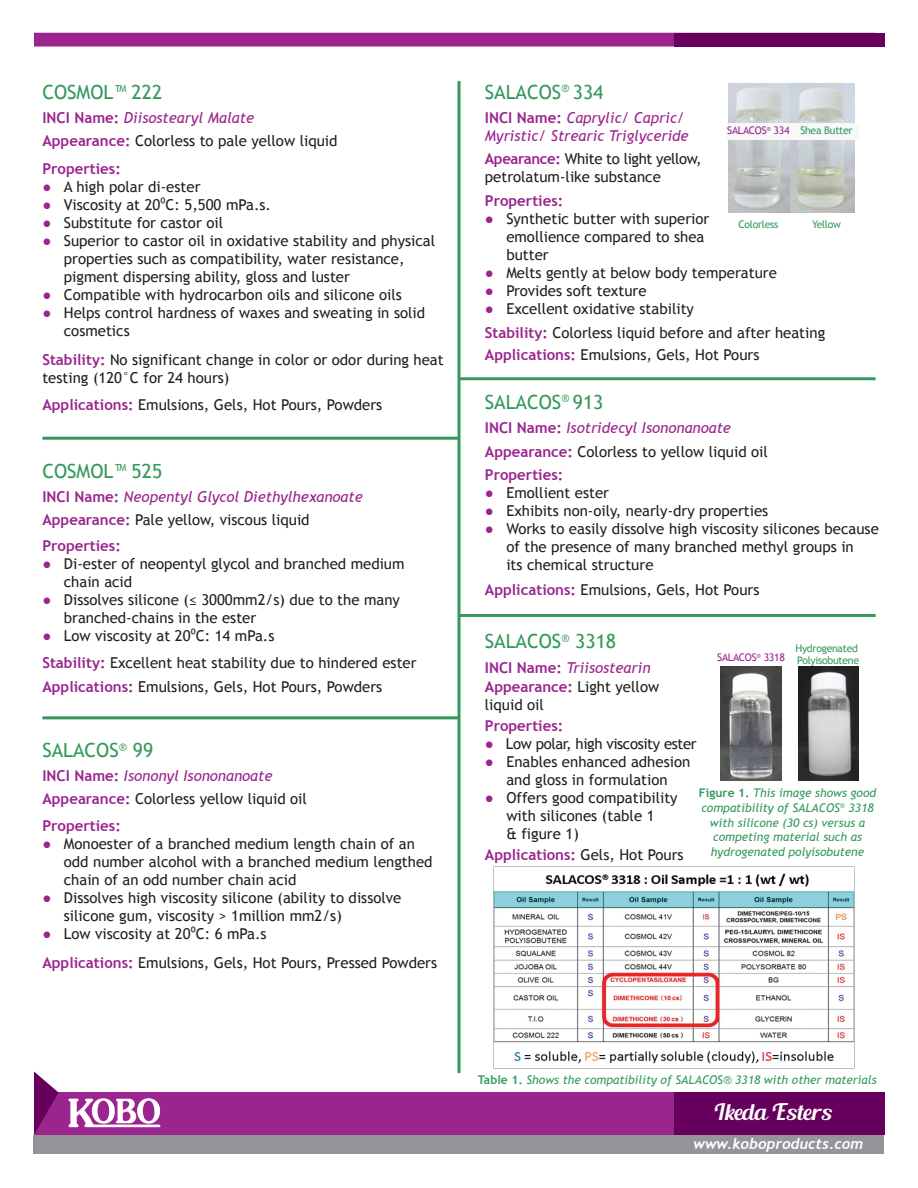
<style>
.page{position:relative;width:918px;height:1188px;background:#fff}
.page>*{position:absolute;margin:0;border:0;box-sizing:border-box;transform-origin:0 0}
.t1{font:22.5px "Blenda Script";color:#fff}
.t2{font:19.5px "Trebuchet MS";color:#33995c}
.t3{font:15px/18px "Trebuchet MS";color:#231f20}
.t4{font:italic 15px/18px "Trebuchet MS";color:#9b248e}
.t5{font:700 15px "Trebuchet MS";color:#9b248e}
.t6{font:15px "Trebuchet MS";letter-spacing:-.025em;color:#231f20}
.t7{font:italic 700 15px "Trebuchet";color:#fff}
.t8{font:italic 12px/14.7px "Trebuchet MS";color:#33995c;text-align:center}
.t9{font:10.5px/12px "Trebuchet MS";letter-spacing:-.025em;color:#33995c}
.t10{font:10.5px "Trebuchet MS";letter-spacing:-.025em;color:#9b248e}
.s1{font-weight:700;color:#9b248e}
.s2{font-weight:700;font-style:normal}
.s3{color:#9b248e}
.s4{font-family:"Myriad Pro"}
.s5{color:#33995c}
.s6{font-weight:400;color:#231f20}
</style>
<div class="page">
<img style="left:728px;top:84px;width:127px;height:128px">
<hr style="left:457px;top:81px;width:3px;height:992px;background:#33995c">
<div style="left:34px;top:33px;width:841px;height:14px;background:#9b248e"></div>
<div style="left:674px;top:33px;width:210px;height:14px;background:#67005d"></div>
<div style="left:34px;top:1093px;width:841px;height:60px;background:#9b248e"></div>
<div style="left:34px;top:1135px;width:850px;height:19px;background:#939598"></div>
<svg style="left:34px;top:1071px;width:25px;height:64px"></svg>
<div style="left:674px;top:1093px;width:210px;height:42px;background:#67005d"></div>
<svg style="left:68px;top:1098px;width:92px;height:29px"></svg>
<hr style="left:42px;top:437px;width:417px;height:3px;background:#33995c">
<hr style="left:459px;top:377px;width:417px;height:3px;background:#33995c">
<hr style="left:459px;top:614px;width:417px;height:3px;background:#33995c">
<hr style="left:42px;top:716px;width:417px;height:3px;background:#33995c">
<div style="left:727px;top:123px;width:132px;height:16px;background:#f7f8f8"></div>
<img style="left:494px;top:866px;width:360px;height:198px">
<img style="left:721px;top:667px;width:60px;height:114px">
<img style="left:798px;top:667px;width:60px;height:114px">
<h2 class="t2" style="left:42px;top:80px;width:121px">COSMOL™ 222</h2>
<p class="t3" style="left:42px;top:132px;width:297px"><span class="s1">Appearance:</span> Colorless to pale yellow liquid</p>
<p class="t4" style="left:42px;top:109px;width:213px"><span class="s2">INCI Name:</span> Diisostearyl Malate</p>
<p class="t5" style="left:42px;top:160px;width:80px">Properties:</p>
<p class="t3" style="left:42px;top:178px;width:160px"><span class="s3">●</span> A high polar di-ester</p>
<p class="t3" style="left:42px;top:196px;width:230px"><span class="s3">●</span> Viscosity at 20<span class="s4">0</span>C: 5,500 mPa.s.</p>
<p class="t3" style="left:42px;top:214px;width:182px"><span class="s3">●</span> Substitute for castor oil</p>
<p class="t3" style="left:64px;top:232px;width:373px;text-indent:-21px"><span class="s3">●</span> Superior to castor oil in oxidative stability and physical properties such as compatibility, water resistance, pigment dispersing ability, gloss and luster</p>
<p class="t3" style="left:42px;top:286px;width:361px"><span class="s3">●</span> Compatible with hydrocarbon oils and silicone oils</p>
<p class="t3" style="left:64px;top:304px;width:363px;text-indent:-21px"><span class="s3">●</span> Helps control hardness of waxes and sweating in solid cosmetics</p>
<p class="t3" style="left:42px;top:351px;width:403px"><span class="s1">Stability:</span> No significant change in color or odor during heat testing (120°C for 24 hours)</p>
<p class="t3" style="left:42px;top:396px;width:341px"><span class="s1">Applications:</span> Emulsions, Gels, Hot Pours, Powders</p>
<h2 class="t2" style="left:42px;top:459px;width:121px">COSMOL™ 525</h2>
<p class="t3" style="left:42px;top:506px;width:269px;line-height:26.7px"><span class="s1">Appearance:</span> Pale yellow, viscous liquid<br><span class="s1">Properties:</span></p>
<p class="t3" style="left:64px;top:555px;width:342px;text-indent:-21px"><span class="s3">●</span> Di-ester of neopentyl glycol and branched medium chain acid</p>
<p class="t3" style="left:64px;top:591px;width:338px;text-indent:-21px"><span class="s3">●</span> Dissolves silicone (≤ 3000mm2/s) due to the many branched-chains in the ester</p>
<p class="t3" style="left:42px;top:627px;width:234px"><span class="s3">●</span> Low viscosity at 20<span class="s4">0</span>C: 14 mPa.s</p>
<p class="t4" style="left:42px;top:488px;width:322px"><span class="s2">INCI Name:</span> Neopentyl Glycol Diethylhexanoate</p>
<p class="t3" style="left:42px;top:654px;width:376px"><span class="s1">Stability:</span> Excellent heat stability due to hindered ester</p>
<p class="t3" style="left:42px;top:678px;width:341px"><span class="s1">Applications:</span> Emulsions, Gels, Hot Pours, Powders</p>
<h2 class="t2" style="left:42px;top:739px;width:112px">SALACOS<sup>®</sup> 99</h2>
<p class="t3" style="left:42px;top:790px;width:266px"><span class="s1">Appearance:</span> Colorless yellow liquid oil</p>
<p class="t4" style="left:42px;top:767px;width:232px"><span class="s2">INCI Name:</span> Isononyl Isononanoate</p>
<p class="t5" style="left:42px;top:816px;width:80px">Properties:</p>
<p class="t3" style="left:64px;top:835px;width:370px;text-indent:-21px"><span class="s3">●</span> Monoester of a branched medium length chain of an odd number alcohol with a branched medium lengthed chain of an odd number chain acid</p>
<p class="t3" style="left:64px;top:889px;width:339px;text-indent:-21px"><span class="s3">●</span> Dissolves high viscosity silicone (ability to dissolve silicone gum, viscosity &gt; 1million mm2/s)</p>
<p class="t3" style="left:42px;top:925px;width:226px"><span class="s3">●</span> Low viscosity at 20<span class="s4">0</span>C: 6 mPa.s</p>
<p class="t3" style="left:42px;top:954px;width:396px"><span class="s1">Applications:</span> Emulsions, Gels, Hot Pours, Pressed Powders</p>
<h2 class="t2" style="left:485px;top:80px;width:120px">SALACOS<sup>®</sup> 334</h2>
<p class="t4" style="left:485px;top:109px;width:205px"><span class="s2">INCI Name:</span> Caprylic/ Capric/<br>Myristic/ Strearic Triglyceride</p>
<p class="t3" style="left:485px;top:149px;width:218px"><span class="s1">Apearance:</span> White to light yellow, petrolatum-like substance</p>
<p class="t10" style="left:727px;top:124px;width:127px">SALACOS<sup>®</sup> 334 <span class="s5">Shea Butter</span></p>
<p class="t5" style="left:485px;top:191px;width:80px">Properties:</p>
<p class="t3" style="left:506px;top:210px;width:205px;text-indent:-21px"><span class="s3">●</span> Synthetic butter with superior emollience compared to shea butter</p>
<p class="t3" style="left:485px;top:264px;width:294px"><span class="s3">●</span> Melts gently at below body temperature</p>
<p class="t3" style="left:485px;top:282px;width:163px"><span class="s3">●</span> Provides soft texture</p>
<p class="t3" style="left:485px;top:300px;width:211px"><span class="s3">●</span> Excellent oxidative stability</p>
<p class="t9" style="left:738px;top:218px;width:41px">Colorless</p>
<p class="t9" style="left:812px;top:218px;width:30px">Yellow</p>
<p class="t3" style="left:485px;top:324px;width:342px"><span class="s1">Stability:</span> Colorless liquid before and after heating</p>
<p class="t3" style="left:485px;top:346px;width:276px"><span class="s1">Applications:</span> Emulsions, Gels, Hot Pours</p>
<h2 class="t2" style="left:485px;top:391px;width:120px">SALACOS<sup>®</sup> 913</h2>
<p class="t3" style="left:485px;top:443px;width:285px"><span class="s1">Appearance:</span> Colorless to yellow liquid oil</p>
<p class="t4" style="left:485px;top:419px;width:248px"><span class="s2">INCI Name:</span> Isotridecyl Isononanoate</p>
<p class="t5" style="left:485px;top:466px;width:80px">Properties:</p>
<p class="t3" style="left:485px;top:484px;width:126px"><span class="s3">●</span> Emollient ester</p>
<p class="t3" style="left:485px;top:502px;width:285px"><span class="s3">●</span> Exhibits non-oily, nearly-dry properties</p>
<p class="t3" style="left:506px;top:520px;width:374px;text-indent:-21px"><span class="s3">●</span> Works to easily dissolve high viscosity silicones because of the presence of many branched methyl groups in<br>its chemical structure</p>
<p class="t3" style="left:485px;top:581px;width:276px"><span class="s1">Applications:</span> Emulsions, Gels, Hot Pours</p>
<h2 class="t2" style="left:485px;top:630px;width:133px">SALACOS<sup>®</sup> 3318</h2>
<p class="t3" style="left:485px;top:678px;width:176px"><span class="s1">Appearance:</span> Light yellow liquid oil</p>
<p class="t4" style="left:485px;top:658px;width:167px"><span class="s2">INCI Name:</span> Triisostearin</p>
<p class="t10" style="left:717px;top:651px;width:69px">SALACOS<sup>®</sup> 3318</p>
<p class="t9" style="left:795px;top:642px;width:65px">Hydrogenated<br>Polyisobutene</p>
<p class="t5" style="left:485px;top:717px;width:80px">Properties:</p>
<p class="t6" style="left:485px;top:735px;width:213px"><span class="s3">●</span> Low polar, high viscosity ester</p>
<p class="t3" style="left:485px;top:753px;width:207px;text-align:center"><span class="s3">●</span> Enables enhanced adhesion and gloss in formulation</p>
<p class="t3" style="left:506px;top:789px;width:173px;text-indent:-21px"><span class="s3">●</span> Offers good compatibility with silicones (table 1<br>&amp; figure 1)</p>
<p class="t8" style="left:699px;top:786px;width:179px"><span class="s2">Figure 1.</span> This image shows good compatibility of SALACOS<sup>®</sup> 3318 with silicone (30 cs) versus a competing material such as hydrogenated polyisobutene</p>
<p class="t5" style="left:485px;top:845px;width:200px">Applications: <span class="s6">Gels, Hot Pours</span></p>
<p class="t8" style="left:478px;top:1073px;width:400px"><span class="s2">Table 1.</span> Shows the compatibility of SALACOS® 3318 with other materials</p>
<h1 class="t1" style="left:714px;top:1098px;width:119px">Ikeda Esters</h1>
<p class="t7" style="left:693px;top:1134px;width:171px">www.koboproducts.com</p>
</div>
